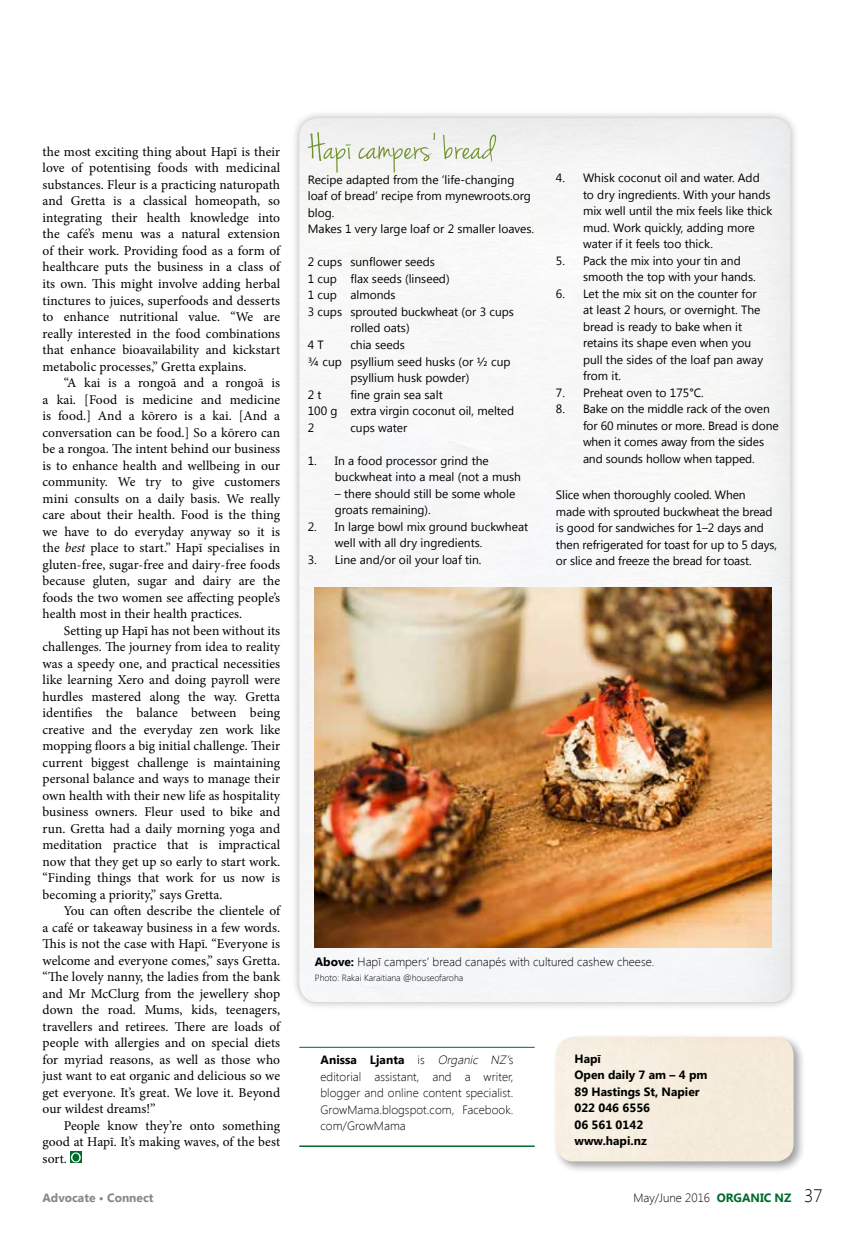
<style>
.page{position:relative;width:851px;height:1234px;background:#fff}
.page>*{position:absolute;margin:0;border:0;box-sizing:border-box;transform-origin:0 0}
.t1{font:13.5px/16.5px "Minion Pro";letter-spacing:.005em;color:#000;text-align:justify}
.t2{font:12px/16.5px "Segoe UI";color:#000}
.t3{font:300 12px/16.5px "Segoe UI";color:#000;text-align:justify}
.t4{font:700 12px/16.5px "Segoe UI";color:#000}
.t5{font:700 12px "Segoe UI";color:#878787}
.t6{font:300 9px "Segoe UI";color:#000}
.s1{font-style:italic}
.s2{font-weight:700}
.s3{font-weight:700;color:#006b2d}
.s4{font-size:18px}
</style>
<div class="page">
<div style="left:290px;top:109px;width:509px;height:901px;background:#000;opacity:.75"></div>
<img style="left:299px;top:118px;width:491px;height:883px">
<div style="left:552px;top:1032px;width:253px;height:141px;background:#000;opacity:.75"></div>
<div style="left:556px;top:1036px;width:237px;height:125px;background:#f6ecdc"></div>
<svg style="left:308px;top:132px;width:188px;height:41px"></svg>
<div style="left:70px;top:1151px;width:12px;height:11px;background:#006b2d"></div>
<svg style="left:71px;top:1152px;width:10px;height:10px"></svg>
<img style="left:315px;top:587px;width:456px;height:360px">
<hr style="left:299px;top:1046px;width:235px;height:1px;background:#006b2d">
<hr style="left:299px;top:1145px;width:235px;height:1px;background:#006b2d">
<p class="t1" style="left:43px;top:143px;width:239px">the most exciting thing about Hapī is their love of potentising foods with medicinal substances. Fleur is a practicing naturopath and Gretta is a classical homeopath, so integrating their health knowledge into the café’s menu was a natural extension of their work. Providing food as a form of healthcare puts the business in a class of its own. This might involve adding herbal tinctures to juices, superfoods and desserts to enhance nutritional value. “We are really interested in the food combinations that enhance bioavailability and kickstart metabolic processes,” Gretta explains.</p>
<p class="t1" style="left:43px;top:374px;width:239px;text-indent:21px">“A kai is a rongoā and a rongoā is a kai. [Food is medicine and medicine is food.] And a kōrero is a kai. [And a conversation can be food.] So a kōrero can be a rongoa. The intent behind our business is to enhance health and wellbeing in our community. We try to give customers mini consults on a daily basis. We really care about their health. Food is the thing we have to do everyday anyway so it is the <span class="s1">best</span> place to start.” Hapī specialises in gluten-free, sugar-free and dairy-free foods because gluten, sugar and dairy are the foods the two women see affecting people’s health most in their health practices.</p>
<p class="t1" style="left:43px;top:622px;width:239px;text-indent:21px">Setting up Hapī has not been without its challenges. The journey from idea to reality was a speedy one, and practical necessities like learning Xero and doing payroll were hurdles mastered along the way. Gretta identifies the balance between being creative and the everyday zen work like mopping floors a big initial challenge. Their current biggest challenge is maintaining personal balance and ways to manage their own health with their new life as hospitality business owners. Fleur used to bike and run. Gretta had a daily morning yoga and meditation practice that is impractical now that they get up so early to start work. “Finding things that work for us now is becoming a priority,” says Gretta.</p>
<p class="t1" style="left:43px;top:902px;width:239px;text-indent:21px">You can often describe the clientele of a café or takeaway business in a few words.<br>This is not the case with Hapī. “Everyone is welcome and everyone comes,” says Gretta. “The lovely nanny, the ladies from the bank and Mr McClurg from the jewellery shop down the road. Mums, kids, teenagers, travellers and retirees. There are loads of people with allergies and on special diets for myriad reasons, as well as those who just want to eat organic and delicious so we get everyone. It’s great. We love it. Beyond our wildest dreams!”</p>
<p class="t1" style="left:43px;top:1117px;width:239px;text-indent:21px">People know they’re onto something good at Hapī. It’s making waves, of the best sort.</p>
<p class="t2" style="left:308px;top:171px;width:228px">Recipe adapted from the ‘life-changing loaf of bread’ recipe from mynewroots.org blog.<br>Makes 1 very large loaf or 2 smaller loaves.</p>
<p class="t2" style="left:308px;top:253px;width:129px">2 cups sunflower seeds</p>
<p class="t2" style="left:308px;top:270px;width:143px">1 cup flax seeds (linseed)</p>
<p class="t2" style="left:308px;top:286px;width:89px">1 cup almonds</p>
<p class="t2" style="left:308px;top:303px;width:207px">3 cups sprouted buckwheat (or 3 cups</p>
<p class="t2" style="left:350px;top:319px;width:61px">rolled oats)</p>
<p class="t2" style="left:308px;top:336px;width:18px">4 T</p>
<p class="t2" style="left:350px;top:336px;width:56px">chia seeds</p>
<p class="t2" style="left:308px;top:352px;width:204px">¾ cup psyllium seed husks (or ½ cup</p>
<p class="t2" style="left:350px;top:369px;width:120px">psyllium husk powder)</p>
<p class="t2" style="left:308px;top:385px;width:15px">2 t</p>
<p class="t2" style="left:308px;top:385px;width:208px;text-indent:43px">fine grain sea salt<br>100 g extra virgin coconut oil, melted<br>2</p>
<p class="t2" style="left:350px;top:418px;width:58px">cups water</p>
<p class="t2" style="left:335px;top:451px;width:188px;text-indent:-27px">1. In a food processor grind the buckwheat into a meal (not a mush</p>
<p class="t2" style="left:335px;top:484px;width:182px">– there should still be some whole groats remaining).</p>
<p class="t2" style="left:335px;top:517px;width:195px;text-indent:-27px">2. In large bowl mix ground buckwheat well with all dry ingredients.</p>
<p class="t2" style="left:308px;top:550px;width:175px">3. Line and/or oil your loaf tin.</p>
<p class="t2" style="left:583px;top:169px;width:191px;text-indent:-27px">4. Whisk coconut oil and water. Add to dry ingredients. With your hands mix well until the mix feels like thick mud. Work quickly, adding more water if it feels too thick.</p>
<p class="t2" style="left:583px;top:251px;width:174px;text-indent:-27px">5. Pack the mix into your tin and smooth the top with your hands.</p>
<p class="t2" style="left:583px;top:284px;width:182px;text-indent:-27px">6. Let the mix sit on the counter for at least 2 hours, or overnight. The bread is ready to bake when it retains its shape even when you pull the sides of the loaf pan away from it.</p>
<p class="t2" style="left:556px;top:383px;width:149px">7. Preheat oven to 175°C.</p>
<p class="t2" style="left:583px;top:400px;width:197px;text-indent:-27px">8. Bake on the middle rack of the oven for 60 minutes or more. Bread is done when it comes away from the sides and sounds hollow when tapped.</p>
<p class="t2" style="left:556px;top:486px;width:223px">Slice when thoroughly cooled. When made with sprouted buckwheat the bread is good for sandwiches for 1–2 days and then refrigerated for toast for up to 5 days, or slice and freeze the bread for toast.</p>
<p class="t3" style="left:315px;top:953px;width:341px"><span class="s2">Above:</span> Hapī campers’ bread canapés with cultured cashew cheese.</p>
<p class="t6" style="left:315px;top:971px;width:150px">Photo: Rakai Karaitiana @houseofaroha</p>
<p class="t3" style="left:320px;top:1050px;width:194px"><span class="s2">Anissa Ljanta</span> is <span class="s1">Organic NZ’</span>s editorial assistant, and a writer, blogger and online content specialist.<br>GrowMama.blogspot.com, Facebook. com/GrowMama</p>
<p class="t4" style="left:574px;top:1049px;width:134px">Hapī<br>Open daily 7 am – 4 pm<br>89 Hastings St, Napier<br>022 046 6556<br>06 561 0142 www.hapi.nz</p>
<p class="t5" style="left:43px;top:1188px;width:112px">Advocate • Connect</p>
<p class="t3" style="left:633px;top:1188px;width:191px">May/June 2016 <span class="s3">ORGANIC NZ</span> <span class="s4">37</span></p>
</div>
